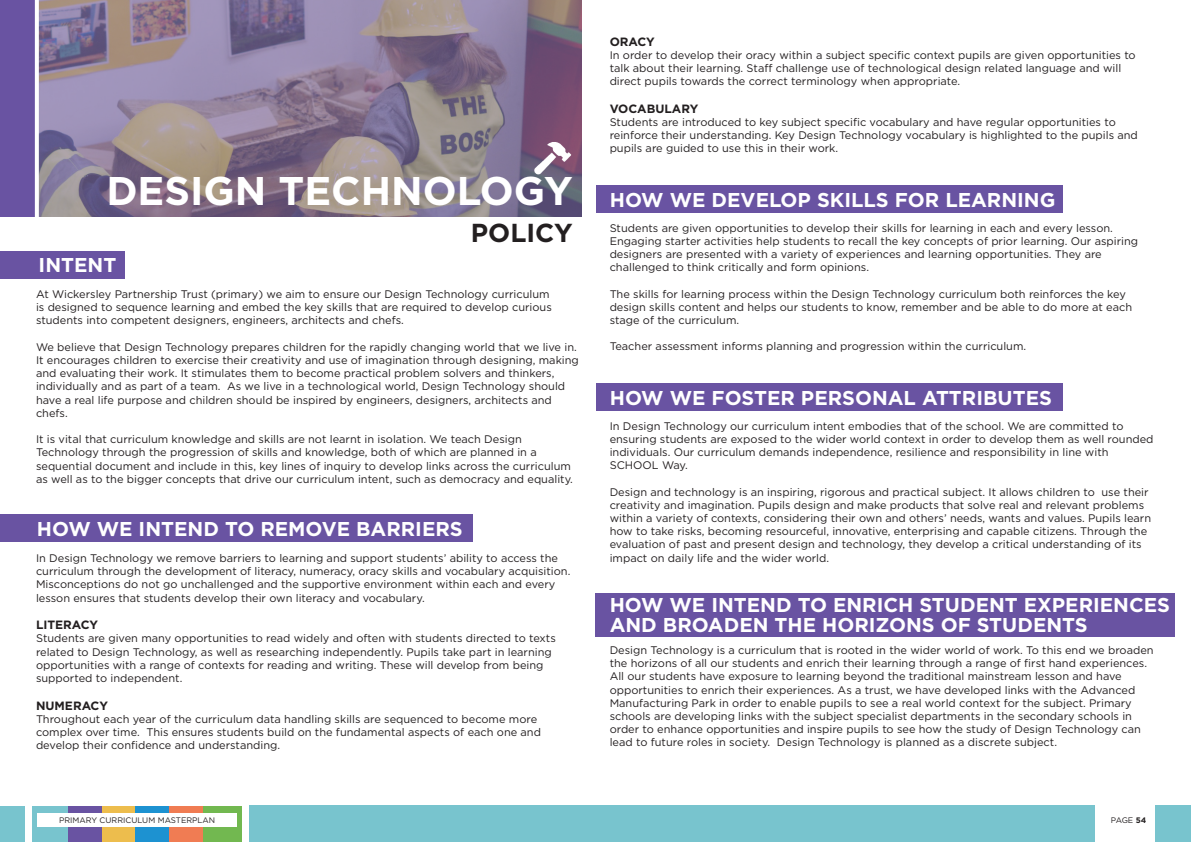
<style>
.page{position:relative;width:1191px;height:842px;background:#fff}
.page>*{position:absolute;margin:0;border:0;box-sizing:border-box;transform-origin:0 0}
.t1{font:700 40px "Gotham";color:#fff}
.t2{font:700 26px "Gotham";color:#231f20}
.t3{font:700 20px/20px "Gotham";color:#fff}
.t4{font:700 12px "Gotham";color:#231f20}
.t5{font:11px/13.2px "Gotham";color:#231f20}
.t6{font:8px "Gotham";color:#231f20}
.s1{font-weight:700}
</style>
<div class="page">
<div style="left:249px;top:806px;width:845px;height:36px;background:#78c4ce"></div>
<div style="left:36px;top:806px;width:32px;height:6px;background:#78c4ce"></div>
<div style="left:68px;top:806px;width:34px;height:6px;background:#6953a2"></div>
<div style="left:102px;top:806px;width:34px;height:6px;background:#edbd4d"></div>
<div style="left:136px;top:806px;width:33px;height:6px;background:#1d92d1"></div>
<div style="left:169px;top:806px;width:34px;height:6px;background:#f07c53"></div>
<div style="left:203px;top:806px;width:34px;height:6px;background:#72b850"></div>
<div style="left:36px;top:827px;width:32px;height:15px;background:#78c4ce"></div>
<div style="left:68px;top:827px;width:34px;height:15px;background:#6953a2"></div>
<div style="left:102px;top:827px;width:34px;height:15px;background:#edbd4d"></div>
<div style="left:136px;top:827px;width:33px;height:15px;background:#1d92d1"></div>
<div style="left:169px;top:827px;width:34px;height:15px;background:#f07c53"></div>
<div style="left:203px;top:827px;width:34px;height:15px;background:#72b850"></div>
<div style="left:32px;top:806px;width:5px;height:36px;background:#78c4ce"></div>
<div style="left:237px;top:806px;width:5px;height:36px;background:#72b850"></div>
<div style="left:0;top:806px;width:25px;height:36px;background:#78c4ce"></div>
<div style="left:1155px;top:806px;width:36px;height:36px;background:#78c4ce"></div>
<div style="left:0;top:0;width:36px;height:216px;background:#6953a2"></div>
<svg style="left:34px;top:0;width:547px;height:216px;background:#8c7c91"></svg>
<svg style="left:35px;top:0;width:4px;height:217px"></svg>
<img style="left:533px;top:141px;width:39px;height:34px">
<div style="left:0;top:251px;width:125px;height:27px;background:#6953a2"></div>
<div style="left:0;top:514px;width:472px;height:28px;background:#6953a2"></div>
<div style="left:596px;top:186px;width:466px;height:27px;background:#6953a2"></div>
<div style="left:596px;top:383px;width:466px;height:28px;background:#6953a2"></div>
<div style="left:595px;top:593px;width:580px;height:43px;background:#6953a2"></div>
<h1 class="t1" style="left:106px;top:164px;width:468px">DESIGN TECHNOLOGY</h1>
<h2 class="t2" style="left:471px;top:215px;width:103px">POLICY</h2>
<h3 class="t3" style="left:39px;top:255px;width:79px">INTENT</h3>
<p class="t5" style="left:36px;top:287px;width:517px">At Wickersley Partnership Trust (primary) we aim to ensure our Design Technology curriculum is designed to sequence learning and embed the key skills that are required to develop curious students into competent designers, engineers, architects and chefs.</p>
<p class="t5" style="left:36px;top:340px;width:544px">We believe that Design Technology prepares children for the rapidly changing world that we live in.<br>It encourages children to exercise their creativity and use of imagination through designing, making and evaluating their work. It stimulates them to become practical problem solvers and thinkers, individually and as part of a team. As we live in a technological world, Design Technology should have a real life purpose and children should be inspired by engineers, designers, architects and chefs.</p>
<p class="t5" style="left:36px;top:432px;width:538px">It is vital that curriculum knowledge and skills are not learnt in isolation. We teach Design Technology through the progression of skills and knowledge, both of which are planned in a sequential document and include in this, key lines of inquiry to develop links across the curriculum as well as to the bigger concepts that drive our curriculum intent, such as democracy and equality.</p>
<h3 class="t3" style="left:37px;top:519px;width:427px">HOW WE INTEND TO REMOVE BARRIERS</h3>
<p class="t5" style="left:36px;top:551px;width:536px">In Design Technology we remove barriers to learning and support students’ ability to access the curriculum through the development of literacy, numeracy, oracy skills and vocabulary acquisition.<br>Misconceptions do not go unchallenged and the supportive environment within each and every lesson ensures that students develop their own literacy and vocabulary.</p>
<p class="t4" style="left:36px;top:617px;width:64px">LITERACY</p>
<p class="t5" style="left:36px;top:632px;width:521px">Students are given many opportunities to read widely and often with students directed to texts related to Design Technology, as well as researching independently. Pupils take part in learning opportunities with a range of contexts for reading and writing. These will develop from being supported to independent.</p>
<p class="t4" style="left:36px;top:697px;width:73px">NUMERACY</p>
<p class="t5" style="left:36px;top:712px;width:506px">Throughout each year of the curriculum data handling skills are sequenced to become more complex over time. This ensures students build on the fundamental aspects of each one and develop their confidence and understanding.</p>
<p class="t4" style="left:609px;top:33px;width:47px">ORACY</p>
<p class="t5" style="left:609px;top:48px;width:527px">In order to develop their oracy within a subject specific context pupils are given opportunities to talk about their learning. Staff challenge use of technological design related language and will direct pupils towards the correct terminology when appropriate.</p>
<p class="t4" style="left:609px;top:101px;width:90px">VOCABULARY</p>
<p class="t5" style="left:609px;top:115px;width:530px">Students are introduced to key subject specific vocabulary and have regular opportunities to reinforce their understanding. Key Design Technology vocabulary is highlighted to the pupils and pupils are guided to use this in their work.</p>
<h3 class="t3" style="left:610px;top:190px;width:447px">HOW WE DEVELOP SKILLS FOR LEARNING</h3>
<p class="t5" style="left:609px;top:221px;width:530px">Students are given opportunities to develop their skills for learning in each and every lesson.<br>Engaging starter activities help students to recall the key concepts of prior learning. Our aspiring designers are presented with a variety of experiences and learning opportunities. They are challenged to think critically and form opinions.</p>
<p class="t5" style="left:609px;top:287px;width:524px">The skills for learning process within the Design Technology curriculum both reinforces the key design skills content and helps our students to know, remember and be able to do more at each stage of the curriculum.</p>
<p class="t5" style="left:609px;top:340px;width:418px">Teacher assessment informs planning and progression within the curriculum.</p>
<h3 class="t3" style="left:610px;top:388px;width:443px">HOW WE FOSTER PERSONAL ATTRIBUTES</h3>
<p class="t5" style="left:609px;top:419px;width:545px">In Design Technology our curriculum intent embodies that of the school. We are committed to ensuring students are exposed to the wider world context in order to develop them as well rounded individuals. Our curriculum demands independence, resilience and responsibility in line with SCHOOL Way.</p>
<p class="t5" style="left:609px;top:485px;width:543px">Design and technology is an inspiring, rigorous and practical subject. It allows children to use their creativity and imagination. Pupils design and make products that solve real and relevant problems within a variety of contexts, considering their own and others’ needs, wants and values. Pupils learn how to take risks, becoming resourceful, innovative, enterprising and capable citizens. Through the evaluation of past and present design and technology, they develop a critical understanding of its impact on daily life and the wider world.</p>
<h3 class="t3" style="left:609px;top:595px;width:562px">HOW WE INTEND TO ENRICH STUDENT EXPERIENCES<br>AND BROADEN THE HORIZONS OF STUDENTS</h3>
<p class="t5" style="left:609px;top:643px;width:545px">Design Technology is a curriculum that is rooted in the wider world of work. To this end we broaden the horizons of all our students and enrich their learning through a range of first hand experiences.<br>All our students have exposure to learning beyond the traditional mainstream lesson and have opportunities to enrich their experiences. As a trust, we have developed links with the Advanced Manufacturing Park in order to enable pupils to see a real world context for the subject. Primary schools are developing links with the subject specialist departments in the secondary schools in order to enhance opportunities and inspire pupils to see how the study of Design Technology can lead to future roles in society. Design Technology is planned as a discrete subject.</p>
<p class="t6" style="left:59px;top:815px;width:157px">PRIMARY CURRICULUM MASTERPLAN</p>
<p class="t6" style="left:1110px;top:815px;width:37px">PAGE <span class="s1">54</span></p>
</div>
